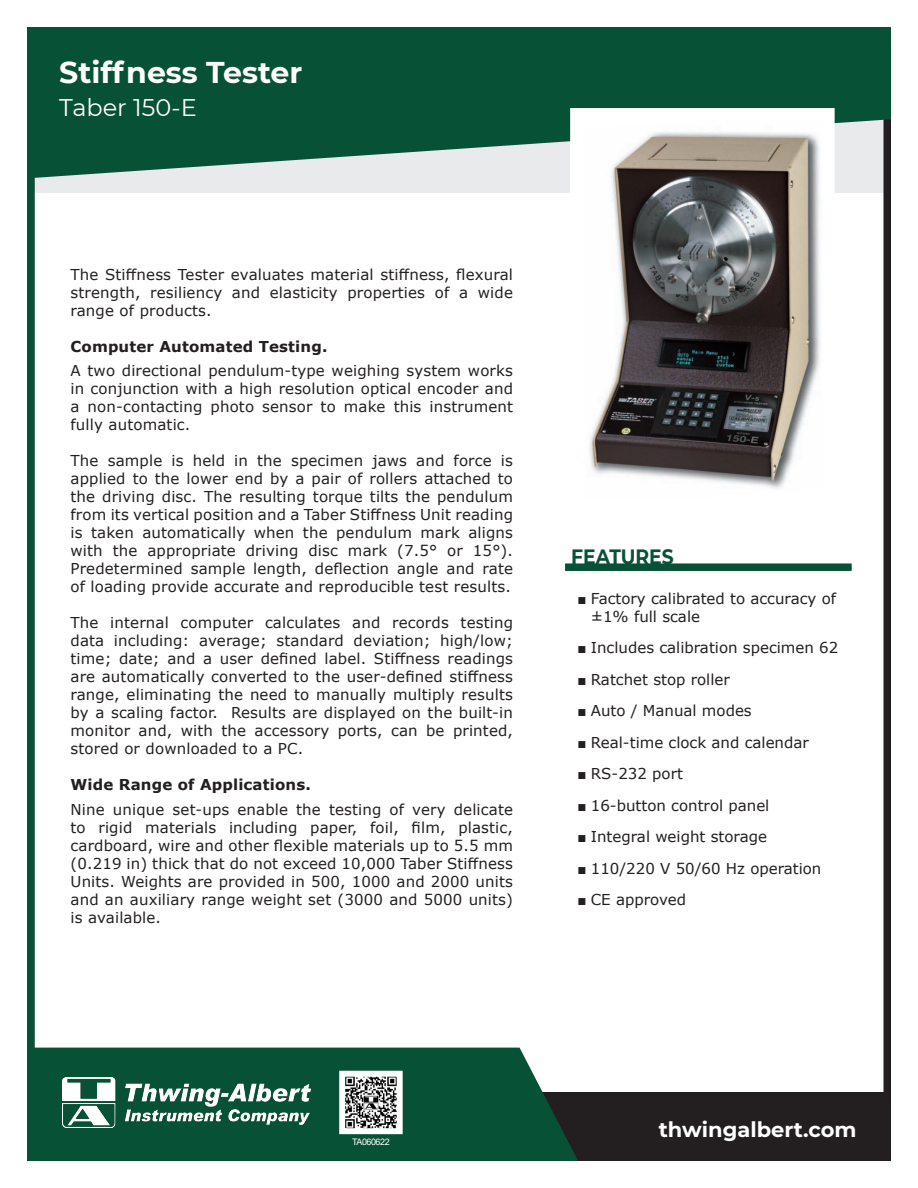
<style>
.page{position:relative;width:918px;height:1188px;background:#fff}
.page>*{position:absolute;margin:0;border:0;box-sizing:border-box;transform-origin:0 0}
.Main_Heading_20_pt{font:700 30px "Montserrat";color:#fff}
.Main_Heading_20_pt-2{font:24px "Montserrat";color:#fff}
.t1{font:700 21px "Montserrat";color:#fff}
.Specs_Details_Title{font:700 20.7px "Montserrat";color:#075137;scale:.9 1}
.t2{font:15px/18px "Verdana";letter-spacing:.01em;color:#231f20;text-align:justify}
.t3{font:700 15px "Verdana";letter-spacing:.01em;color:#231f20}
.t4{font:9px "Arial";letter-spacing:-.05em;color:#fff}
.s1{font-family:"Arial"}
</style>
<div class="page">
<div style="left:27px;top:92px;width:864px;height:101px;background:#e9eaeb"></div>
<div style="left:33px;top:1092px;width:858px;height:69px;background:#231f20"></div>
<svg style="left:34px;top:1048px;width:544px;height:113px;background:#13583f"></svg>
<svg style="left:34px;top:27px;width:857px;height:151px;background:#20614a"></svg>
<div style="left:27px;top:27px;width:7px;height:1134px;background:#075137"></div>
<img style="left:62px;top:1078px;width:248px;height:49px">
<img style="left:346px;top:1078px;width:50px;height:49px">
<div style="left:339px;top:1071px;width:64px;height:63px;border:6px solid #fff"></div>
<div style="left:565px;top:563px;width:287px;height:8px;background:#075137"></div>
<svg style="left:564px;top:102px;width:277px;height:388px"></svg>
<h1 class="Main_Heading_20_pt" style="left:59px;top:51px;width:245px">Stiffness Tester</h1>
<h1 class="Main_Heading_20_pt-2" style="left:59px;top:91px;width:139px">Taber 150-E</h1>
<p class="t2" style="left:71px;top:265px;width:444px">The Stiffness Tester evaluates material stiffness, flexural strength, resiliency and elasticity properties of a wide range of products.</p>
<p class="t3" style="left:71px;top:336px;width:258px">Computer Automated Testing.</p>
<p class="t2" style="left:71px;top:362px;width:444px">A two directional pendulum-type weighing system works in conjunction with a high resolution optical encoder and a non-contacting photo sensor to make this instrument fully automatic.</p>
<p class="t2" style="left:71px;top:452px;width:444px">The sample is held in the specimen jaws and force is applied to the lower end by a pair of rollers attached to the driving disc. The resulting torque tilts the pendulum from its vertical position and a Taber Stiffness Unit reading is taken automatically when the pendulum mark aligns with the appropriate driving disc mark (7.5° or 15°).<br>Predetermined sample length, deflection angle and rate of loading provide accurate and reproducible test results.</p>
<p class="t2" style="left:71px;top:614px;width:444px">The internal computer calculates and records testing data including: average; standard deviation; high/low; time; date; and a user defined label. Stiffness readings are automatically converted to the user-defined stiffness range, eliminating the need to manually multiply results by a scaling factor. Results are displayed on the built-in monitor and, with the accessory ports, can be printed, stored or downloaded to a PC.</p>
<p class="t3" style="left:71px;top:774px;width:242px">Wide Range of Applications.</p>
<p class="t2" style="left:71px;top:801px;width:444px">Nine unique set-ups enable the testing of very delicate to rigid materials including paper, foil, film, plastic, cardboard, wire and other flexible materials up to 5.5 mm (0.219 in) thick that do not exceed 10,000 Taber Stiffness Units. Weights are provided in 500, 1000 and 2000 units and an auxiliary range weight set (3000 and 5000 units) is available.</p>
<p class="Specs_Details_Title" style="left:571px;top:541px;width:115px">FEATURES</p>
<p class="t2" style="left:591px;top:589px;width:247px;text-indent:-14px"><span class="s1">■</span> Factory calibrated to accuracy of ±1% full scale</p>
<p class="t2" style="left:577px;top:639px;width:262px"><span class="s1">■</span> Includes calibration specimen 62</p>
<p class="t2" style="left:577px;top:670px;width:154px"><span class="s1">■</span> Ratchet stop roller</p>
<p class="t2" style="left:577px;top:702px;width:176px"><span class="s1">■</span> Auto / Manual modes</p>
<p class="t2" style="left:577px;top:733px;width:233px"><span class="s1">■</span> Real-time clock and calendar</p>
<p class="t2" style="left:577px;top:765px;width:107px"><span class="s1">■</span> RS-232 port</p>
<p class="t2" style="left:577px;top:796px;width:194px"><span class="s1">■</span> 16-button control panel</p>
<p class="t2" style="left:577px;top:828px;width:191px"><span class="s1">■</span> Integral weight storage</p>
<p class="t2" style="left:577px;top:859px;width:246px"><span class="s1">■</span> 110/220 V 50/60 Hz operation</p>
<p class="t2" style="left:577px;top:891px;width:110px"><span class="s1">■</span> CE approved</p>
<p class="t4" style="left:352px;top:1136px;width:39px">TA060622</p>
<h3 class="t1" style="left:659px;top:1114px;width:199px">thwingalbert.com</h3>
</div>
